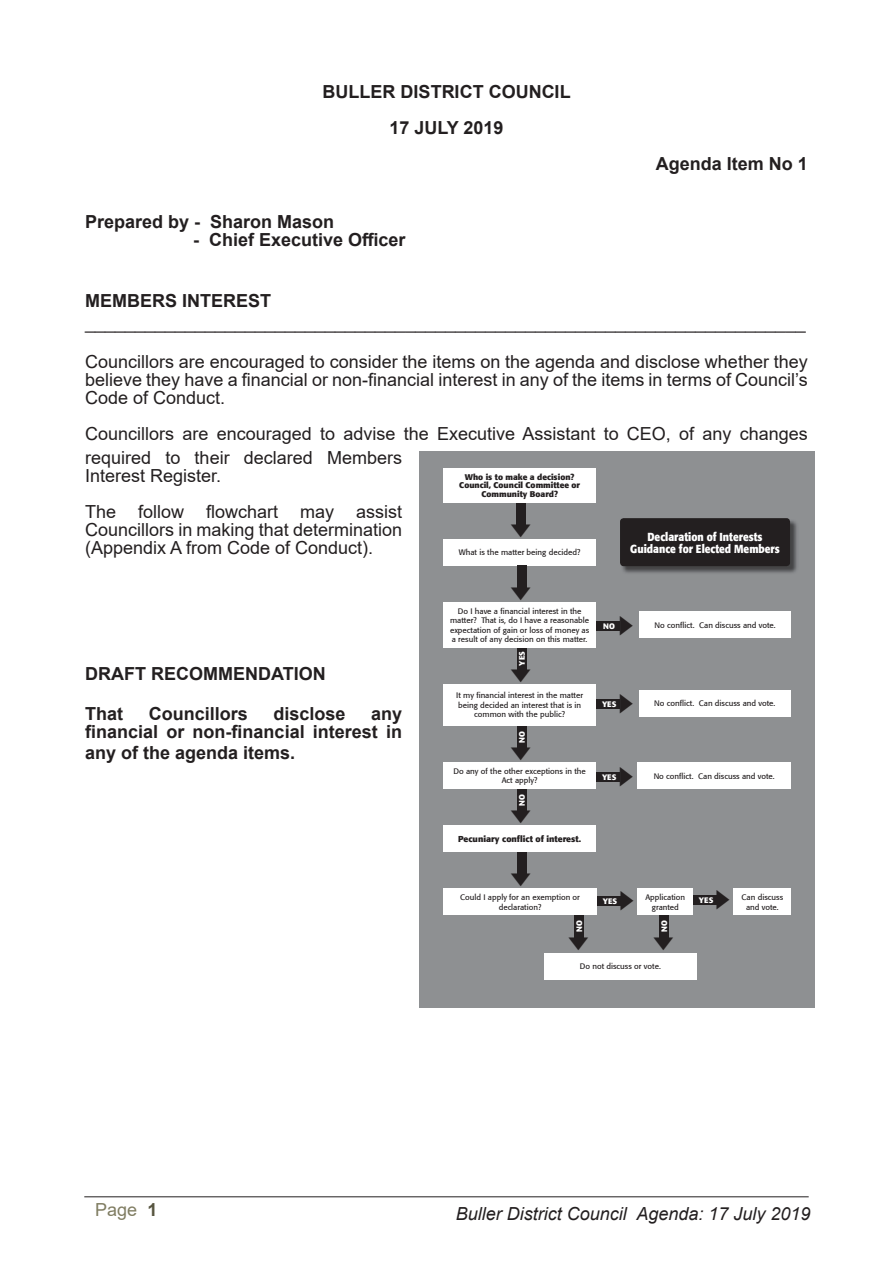
<style>
.page{position:relative;width:893px;height:1263px;background:#fff}
.page>*{position:absolute;margin:0;border:0;box-sizing:border-box;transform-origin:0 0}
.Arial_-_12{font:18px/18px "Arial";color:#231f20;text-align:justify}
.Arial_-_12_BOLD{font:700 18px/18px "Arial";color:#231f20;text-align:right}
.Arial_-_12-2{font:700 18px "Arial";color:#231f20}
.t1{font:italic 18px "Arial";color:#231f20}
.Arial_-_12_BOLD_Cent{font:700 18px "Arial";color:#231f20}
.t2{font:18px "Arial";color:#807d62}
.t3{font:700 11.7px/12.1px "Formata";color:#fff;text-align:center;scale:.87 1}
.t4{font:700 8.55px "Formata";color:#231f20}
.t5{font:700 8.25px/8.6px "Formata";color:#231f20;text-align:center}
.t6{font:7.95px/9.6px "Formata";color:#231f20;text-align:center}
.t7{font:700 7.95px "Formata";color:#fff}
.s1{font-weight:700;color:#585641}
</style>
<div class="page">
<hr style="left:84px;top:1196px;width:725px;height:1px;background:#231f20">
<div style="left:419px;top:451px;width:396px;height:557px;background:#8e9092"></div>
<div style="left:443px;top:539px;width:153px;height:26px;background:#fff"></div>
<div style="left:544px;top:953px;width:153px;height:27px;background:#fff"></div>
<div style="left:639px;top:611px;width:152px;height:27px;background:#fff"></div>
<div style="left:639px;top:690px;width:152px;height:26px;background:#fff"></div>
<div style="left:638px;top:762px;width:153px;height:27px;background:#fff"></div>
<div style="left:596px;top:621px;width:24px;height:10px;background:#231f20"></div>
<div style="left:516px;top:502px;width:10px;height:22px;background:#231f20"></div>
<div style="left:517px;top:647px;width:9px;height:23px;background:#231f20"></div>
<div style="left:596px;top:699px;width:24px;height:9px;background:#231f20"></div>
<div style="left:517px;top:726px;width:9px;height:22px;background:#231f20"></div>
<div style="left:596px;top:772px;width:24px;height:10px;background:#231f20"></div>
<div style="left:517px;top:789px;width:9px;height:22px;background:#231f20"></div>
<div style="left:517px;top:852px;width:9px;height:22px;background:#231f20"></div>
<div style="left:574px;top:915px;width:10px;height:22px;background:#231f20"></div>
<div style="left:659px;top:915px;width:10px;height:22px;background:#231f20"></div>
<div style="left:597px;top:896px;width:24px;height:9px;background:#231f20"></div>
<div style="left:693px;top:895px;width:24px;height:9px;background:#231f20"></div>
<img style="left:621px;top:519px;width:176px;height:54px">
<div style="left:620px;top:518px;width:170px;height:48px;background:#231f20;border-radius:4px"></div>
<div style="left:443px;top:468px;width:153px;height:34px;background:#fff"></div>
<div style="left:443px;top:602px;width:153px;height:45px;background:#fff"></div>
<div style="left:443px;top:684px;width:153px;height:42px;background:#fff"></div>
<div style="left:443px;top:762px;width:153px;height:27px;background:#fff"></div>
<div style="left:443px;top:825px;width:153px;height:27px;background:#fff"></div>
<div style="left:443px;top:888px;width:154px;height:27px;background:#fff"></div>
<div style="left:638px;top:888px;width:55px;height:27px;background:#fff"></div>
<div style="left:734px;top:888px;width:57px;height:27px;background:#fff"></div>
<svg style="left:511px;top:524px;width:20px;height:64px"></svg>
<p class="Arial_-_12_BOLD" style="left:323px;top:83px;width:249px">BULLER DISTRICT COUNCIL</p>
<p class="Arial_-_12_BOLD" style="left:389px;top:119px;width:116px">17 JULY 2019</p>
<p class="Arial_-_12-2" style="left:85px;top:209px;width:251px">Prepared by - Sharon Mason</p>
<p class="Arial_-_12-2" style="left:193px;top:227px;width:214px">- Chief Executive Officer</p>
<p class="Arial_-_12_BOLD_Cent" style="left:656px;top:151px;width:154px">Agenda Item No 1</p>
<p class="Arial_-_12_BOLD" style="left:85px;top:292px;width:188px">MEMBERS INTEREST</p>
<p class="Arial_-_12" style="left:85px;top:313px;width:722px">________________________________________________________________________</p>
<p class="Arial_-_12" style="left:85px;top:353px;width:724px">Councillors are encouraged to consider the items on the agenda and disclose whether they believe they have a financial or non-financial interest in any of the items in terms of Council’s Code of Conduct.</p>
<p class="Arial_-_12" style="left:85px;top:422px;width:724px;line-height:23.7px">Councillors are encouraged to advise the Executive Assistant to CEO, of any changes required to their declared Members</p>
<p class="Arial_-_12" style="left:85px;top:466px;width:138px">Interest Register.</p>
<p class="Arial_-_12" style="left:85px;top:502px;width:319px">The follow flowchart may assist Councillors in making that determination (Appendix A from Code of Conduct).</p>
<p class="t5" style="left:459px;top:472px;width:122px">Who is to make a decision?<br>Council, Council Committee or<br>Community Board?</p>
<p class="t3" style="left:630px;top:530px;width:174px">Declaration of Interests<br>Guidance for Elected Members</p>
<p class="t6" style="left:459px;top:548px;width:123px">What is the matter being decided?</p>
<p class="Arial_-_12_BOLD" style="left:85px;top:665px;width:242px">DRAFT RECOMMENDATION</p>
<p class="Arial_-_12_BOLD" style="left:85px;top:704px;width:39px">That</p>
<p class="Arial_-_12_BOLD" style="left:149px;top:704px;width:101px">Councillors</p>
<p class="Arial_-_12_BOLD" style="left:273px;top:704px;width:74px">disclose</p>
<p class="Arial_-_12_BOLD" style="left:85px;top:704px;width:319px">any<br>financial or non-financial interest in</p>
<p class="Arial_-_12_BOLD" style="left:85px;top:744px;width:212px">any of the agenda items.</p>
<p class="t6" style="left:450px;top:606px;width:141px">Do I have a financial interest in the matter? That is, do I have a reasonable expectation of gain or loss of money as a result of any decision on this matter.</p>
<p class="t7" style="left:517px;top:666px;width:16px;rotate:-90deg">YES</p>
<p class="t6" style="left:456px;top:691px;width:128px">It my financial interest in the matter being decided an interest that is in common with the public?</p>
<p class="t7" style="left:517px;top:743px;width:13px;rotate:-90deg">NO</p>
<p class="t6" style="left:453px;top:766px;width:134px">Do any of the other exceptions in the<br>Act apply?</p>
<p class="t7" style="left:517px;top:806px;width:13px;rotate:-90deg">NO</p>
<p class="t4" style="left:458px;top:834px;width:124px">Pecuniary conflict of interest.</p>
<p class="t7" style="left:603px;top:622px;width:13px">NO</p>
<p class="t7" style="left:602px;top:699px;width:16px">YES</p>
<p class="t7" style="left:602px;top:772px;width:16px">YES</p>
<p class="t6" style="left:655px;top:620px;width:123px">No conflict. Can discuss and vote.</p>
<p class="t6" style="left:654px;top:699px;width:123px">No conflict. Can discuss and vote.</p>
<p class="t6" style="left:654px;top:771px;width:123px">No conflict. Can discuss and vote.</p>
<p class="t6" style="left:460px;top:892px;width:121px">Could I apply for an exemption or declaration?</p>
<p class="t6" style="left:645px;top:892px;width:41px">Application granted</p>
<p class="t6" style="left:742px;top:892px;width:43px">Can discuss and vote.</p>
<p class="t7" style="left:603px;top:896px;width:16px">YES</p>
<p class="t7" style="left:699px;top:895px;width:16px">YES</p>
<p class="t7" style="left:574px;top:932px;width:13px;rotate:-90deg">NO</p>
<p class="t7" style="left:659px;top:932px;width:13px;rotate:-90deg">NO</p>
<p class="t6" style="left:580px;top:962px;width:83px">Do not discuss or vote.</p>
<h1 class="t2" style="left:95px;top:1197px;width:64px">Page <span class="s1">1</span></h1>
<h1 class="t1" style="left:456px;top:1202px;width:356px">Buller District Council Agenda: 17 July 2019</h1>
</div>
